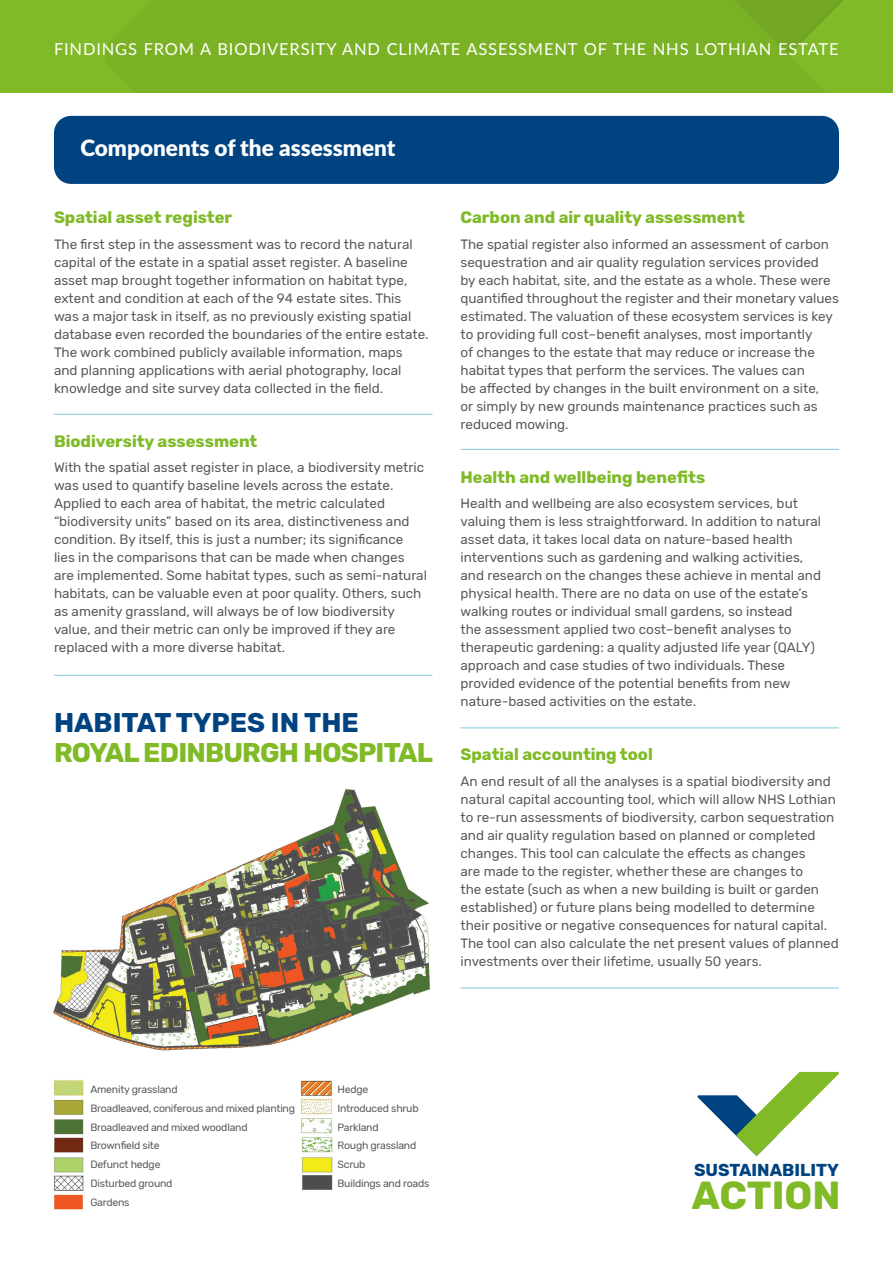
<style>
.page{position:relative;width:893px;height:1263px;background:#fff}
.page>*{position:absolute;margin:0;border:0;box-sizing:border-box;transform-origin:0 0}
.t1{font:700 39px "Rubik";color:#80ba27}
.t2{font:700 27px "Rubik";letter-spacing:-.03em;color:#80ba27}
.t3{font:700 27px "Rubik";color:#004380}
.t4{font:900 22.5px "Lato";color:#fff}
.t5{font:700 17.25px "Rubik";color:#004380}
.t6{font:700 16.5px "Rubik";color:#80ba27}
.t7{font:16.5px "Lato";letter-spacing:.05em;color:#fff}
.t8{font:13.5px/18px "Rubik";color:#57585a}
.t9{font:10.5px "Rubik";letter-spacing:-.02em;color:#57585a}
</style>
<div class="page">
<div style="left:0;top:0;width:893px;height:92px;background:#7bb225"></div>
<svg style="left:734px;top:0;width:110px;height:55px"></svg>
<div style="left:54px;top:116px;width:785px;height:68px;background:#004380;border-radius:17px"></div>
<hr style="left:54px;top:414px;width:378px;height:1px;background:#0390be">
<hr style="left:460px;top:449px;width:379px;height:1px;background:#0390be">
<hr style="left:460px;top:727px;width:379px;height:1px;background:#0390be">
<img style="left:53px;top:789px;width:377px;height:262px">
<hr style="left:460px;top:988px;width:379px;height:1px;background:#0390be">
<hr style="left:54px;top:675px;width:378px;height:1px;background:#0390be">
<img style="left:301px;top:1080px;width:32px;height:110px">
<img style="left:53px;top:1080px;width:31px;height:130px">
<svg style="left:697px;top:1072px;width:142px;height:83px"></svg>
<p class="t7" style="left:54px;top:37px;width:786px">FINDINGS FROM A BIODIVERSITY AND CLIMATE ASSESSMENT OF THE NHS LOTHIAN ESTATE</p>
<p class="t4" style="left:80px;top:130px;width:317px">Components of the assessment</p>
<p class="t6" style="left:54px;top:208px;width:180px">Spatial asset register</p>
<p class="t8" style="left:54px;top:235px;width:376px">The first step in the assessment was to record the natural capital of the estate in a spatial asset register. A baseline asset map brought together information on habitat type, extent and condition at each of the 94 estate sites. This was a major task in itself, as no previously existing spatial database even recorded the boundaries of the entire estate.<br>The work combined publicly available information, maps and planning applications with aerial photography, local knowledge and site survey data collected in the field.</p>
<p class="t6" style="left:54px;top:431px;width:205px">Biodiversity assessment</p>
<p class="t8" style="left:54px;top:459px;width:374px">With the spatial asset register in place, a biodiversity metric was used to quantify baseline levels across the estate.<br>Applied to each area of habitat, the metric calculated “biodiversity units” based on its area, distinctiveness and condition. By itself, this is just a number; its significance lies in the comparisons that can be made when changes are implemented. Some habitat types, such as semi-natural habitats, can be valuable even at poor quality. Others, such as amenity grassland, will always be of low biodiversity value, and their metric can only be improved if they are replaced with a more diverse habitat.</p>
<p class="t3" style="left:54px;top:707px;width:306px">HABITAT TYPES IN THE</p>
<p class="t2" style="left:54px;top:737px;width:380px">ROYAL EDINBURGH HOSPITAL</p>
<p class="t6" style="left:460px;top:208px;width:286px">Carbon and air quality assessment</p>
<p class="t8" style="left:460px;top:235px;width:380px">The spatial register also informed an assessment of carbon sequestration and air quality regulation services provided<br>by each habitat, site, and the estate as a whole. These were quantified throughout the register and their monetary values estimated. The valuation of these ecosystem services is key to providing full cost–benefit analyses, most importantly<br>of changes to the estate that may reduce or increase the habitat types that perform the services. The values can<br>be affected by changes in the built environment on a site,<br>or simply by new grounds maintenance practices such as reduced mowing.</p>
<p class="t6" style="left:460px;top:467px;width:246px">Health and wellbeing benefits</p>
<p class="t8" style="left:460px;top:495px;width:362px">Health and wellbeing are also ecosystem services, but valuing them is less straightforward. In addition to natural asset data, it takes local data on nature-based health interventions such as gardening and walking activities, and research on the changes these achieve in mental and physical health. There are no data on use of the estate’s walking routes or individual small gardens, so instead<br>the assessment applied two cost–benefit analyses to therapeutic gardening: a quality adjusted life year (QALY) approach and case studies of two individuals. These provided evidence of the potential benefits from new nature-based activities on the estate.</p>
<p class="t6" style="left:460px;top:745px;width:194px">Spatial accounting tool</p>
<p class="t8" style="left:460px;top:772px;width:380px">An end result of all the analyses is a spatial biodiversity and natural capital accounting tool, which will allow NHS Lothian to re-run assessments of biodiversity, carbon sequestration and air quality regulation based on planned or completed changes. This tool can calculate the effects as changes<br>are made to the register, whether these are changes to<br>the estate (such as when a new building is built or garden established) or future plans being modelled to determine their positive or negative consequences for natural capital.<br>The tool can also calculate the net present values of planned investments over their lifetime, usually 50 years.</p>
<p class="t9" style="left:90px;top:1083px;width:89px">Amenity grassland</p>
<p class="t9" style="left:90px;top:1102px;width:206px">Broadleaved, coniferous and mixed planting</p>
<p class="t9" style="left:90px;top:1121px;width:159px">Broadleaved and mixed woodland</p>
<p class="t9" style="left:90px;top:1140px;width:71px">Brownfield site</p>
<p class="t9" style="left:90px;top:1158px;width:72px">Defunct hedge</p>
<p class="t9" style="left:90px;top:1177px;width:84px">Disturbed ground</p>
<p class="t9" style="left:90px;top:1196px;width:41px">Gardens</p>
<p class="t9" style="left:338px;top:1083px;width:32px">Hedge</p>
<p class="t9" style="left:338px;top:1102px;width:83px">Introduced shrub</p>
<p class="t9" style="left:338px;top:1121px;width:43px">Parkland</p>
<p class="t9" style="left:338px;top:1140px;width:80px">Rough grassland</p>
<p class="t9" style="left:338px;top:1158px;width:29px">Scrub</p>
<p class="t9" style="left:338px;top:1177px;width:93px">Buildings and roads</p>
<p class="t5" style="left:694px;top:1159px;width:146px">SUSTAINABILITY</p>
<p class="t1" style="left:692px;top:1172px;width:150px">ACTION</p>
</div>
